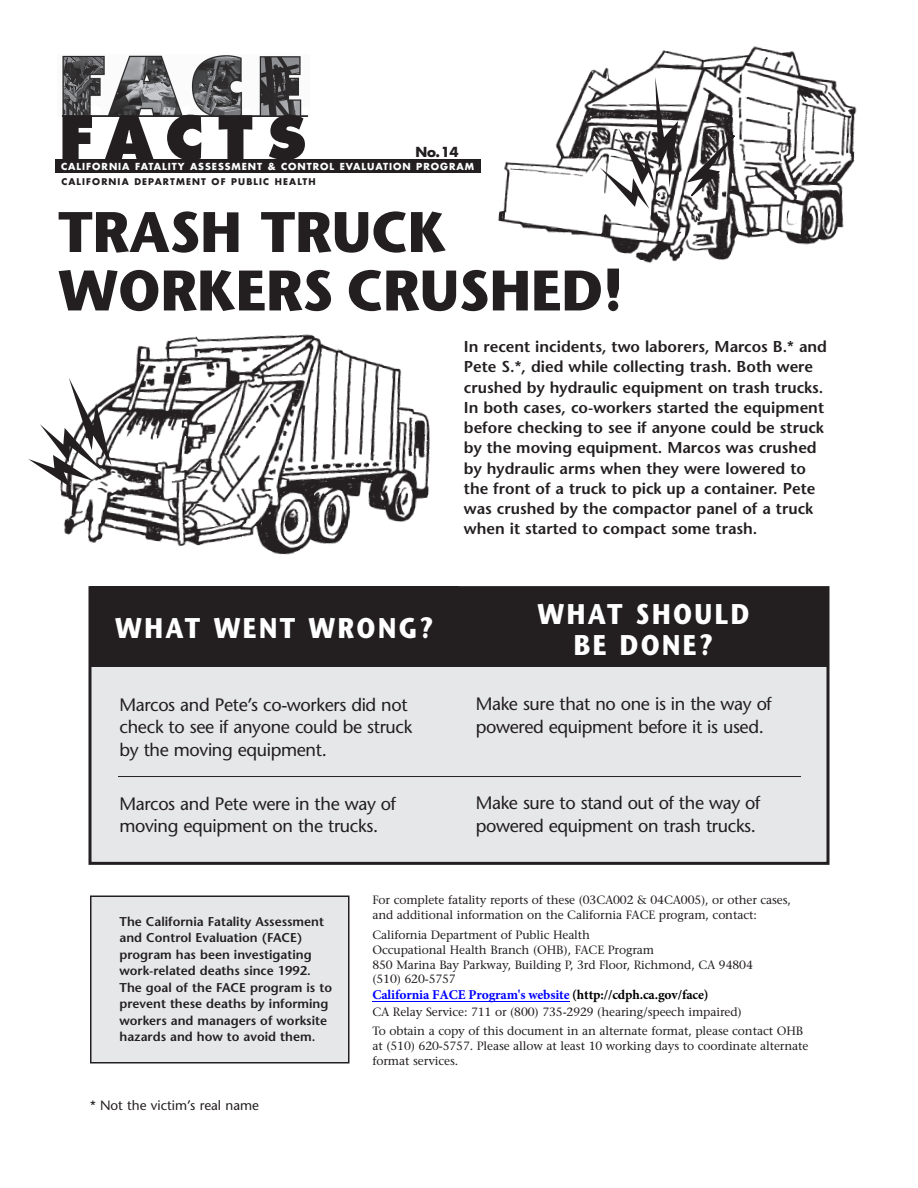
<style>
.page{position:relative;width:918px;height:1188px;background:#fff}
.page>*{position:absolute;margin:0;border:0;box-sizing:border-box;transform-origin:0 0}
.t1{font:800 58.5px "Futura";letter-spacing:.225em;color:#231f20}
.t2{font:700 57px/58.5px "Stone Sans";color:#231f20;scale:.96 1}
.t3{font:700 28.5px/31.5px "Stone Sans";letter-spacing:.1em;color:#fff;text-align:center;scale:.86 1}
.t4{font:18px/22.5px "Stone Sans";letter-spacing:-.02em;color:#231f20}
.t5{font:600 15.75px/20.2px "Stone Sans";color:#231f20}
.t6{font:700 13.5px "Minion Pro";letter-spacing:-.01em;color:#00f}
.t7{font:13.5px "Stone Sans";color:#231f20}
.t8{font:700 13.5px "Futura";color:#231f20}
.t9{font:600 12.75px/16.5px "Stone Sans";color:#231f20}
.t10{font:12px/19.5px "Stone Serif";letter-spacing:-.01em;color:#231f20}
.t11{font:700 9.45px "Futura";letter-spacing:.1em;color:#fff}
.t12{font:700 9px "Futura";letter-spacing:.125em;color:#231f20}
.s1{color:#000}
</style>
<div class="page">
<div style="left:90px;top:586px;width:738px;height:277px;background:#e6e7e9"></div>
<div style="left:91px;top:896px;width:258px;height:167px;background:#e6e7e9"></div>
<hr style="left:372px;top:1001px;width:198px;height:1px;background:#00f">
<div style="left:90px;top:896px;width:260px;height:168px;border:2px solid #231f20"></div>
<hr style="left:118px;top:776px;width:683px;height:1px;background:#231f20">
<div style="left:88px;top:586px;width:742px;height:279px;border:3px solid #231f20"></div>
<div style="left:55px;top:159px;width:426px;height:13px;background:#231f20"></div>
<img style="left:61px;top:55px;width:248px;height:62px">
<img style="left:480px;top:46px;width:377px;height:217px">
<svg style="left:600px;top:77px;width:136px;height:132px"></svg>
<img style="left:60px;top:334px;width:370px;height:221px">
<svg style="left:28px;top:378px;width:83px;height:111px"></svg>
<div style="left:90px;top:586px;width:369px;height:81px;background:#231f20"></div>
<div style="left:459px;top:589px;width:369px;height:78px;background:#231f20"></div>
<p class="t1" style="left:59px;top:102px;width:249px">FACTS</p>
<p class="t11" style="left:61px;top:160px;width:414px">CALIFORNIA FATALITY ASSESSMENT &amp; CONTROL EVALUATION PROGRAM</p>
<p class="t12" style="left:61px;top:175px;width:256px">CALIFORNIA DEPARTMENT OF PUBLIC HEALTH</p>
<h1 class="t2" style="left:58px;top:202px;width:590px">TRASH TRUCK<br>WORKERS CRUSHED!</h1>
<p class="t5" style="left:464px;top:336px;width:365px">In recent incidents, two laborers, Marcos B.* and Pete S.*, died while collecting trash. Both were crushed by hydraulic equipment on trash trucks.<br>In both cases, co-workers started the equipment before checking to see if anyone could be struck by the moving equipment. Marcos was crushed by hydraulic arms when they were lowered to the front of a truck to pick up a container. Pete was crushed by the compactor panel of a truck when it started to compact some trash.</p>
<p class="t8" style="left:415px;top:142px;width:45px">No.14</p>
<h1 class="t3" style="left:115px;top:612px;width:372px">WHAT WENT WRONG?</h1>
<p class="t4" style="left:120px;top:693px;width:294px">Marcos and Pete’s co-workers did not check to see if anyone could be struck by the moving equipment.</p>
<p class="t4" style="left:120px;top:792px;width:278px">Marcos and Pete were in the way of moving equipment on the trucks.</p>
<h2 class="t3" style="left:538px;top:597px;width:248px">WHAT SHOULD<br>BE DONE?</h2>
<p class="t4" style="left:476px;top:693px;width:298px">Make sure that no one is in the way of powered equipment before it is used.</p>
<p class="t4" style="left:476px;top:792px;width:286px">Make sure to stand out of the way of powered equipment on trash trucks.</p>
<p class="t9" style="left:120px;top:913px;width:214px">The California Fatality Assessment and Control Evaluation (FACE) program has been investigating work-related deaths since 1992.<br>The goal of the FACE program is to prevent these deaths by informing workers and managers of worksite hazards and how to avoid them.</p>
<p class="t7" style="left:90px;top:1097px;width:171px">* Not the victim’s real name</p>
<p class="t10" style="left:372px;top:890px;width:420px">For complete fatality reports of these (03CA002 &amp; 04CA005), or other cases,</p>
<p class="t10" style="left:372px;top:905px;width:386px">and additional information on the California FACE program, contact:<br>California Department of Public Health</p>
<p class="t10" style="left:372px;top:942px;width:382px;line-height:14.7px">Occupational Health Branch (OHB), FACE Program<br>850 Marina Bay Parkway, Building P, 3rd Floor, Richmond, CA 94804 (510) 620-5757</p>
<p class="t6" style="left:372px;top:985px;width:338px">California FACE Program's website <span class="s1">(http://cdph.ca.gov/face)</span></p>
<p class="t10" style="left:372px;top:1002px;width:432px">CA Relay Service: 711 or (800) 735-2929 (hearing/speech impaired)<br>To obtain a copy of this document in an alternate format, please contact OHB</p>
<p class="t10" style="left:372px;top:1038px;width:438px;line-height:15px">at (510) 620-5757. Please allow at least 10 working days to coordinate alternate format services.</p>
</div>
